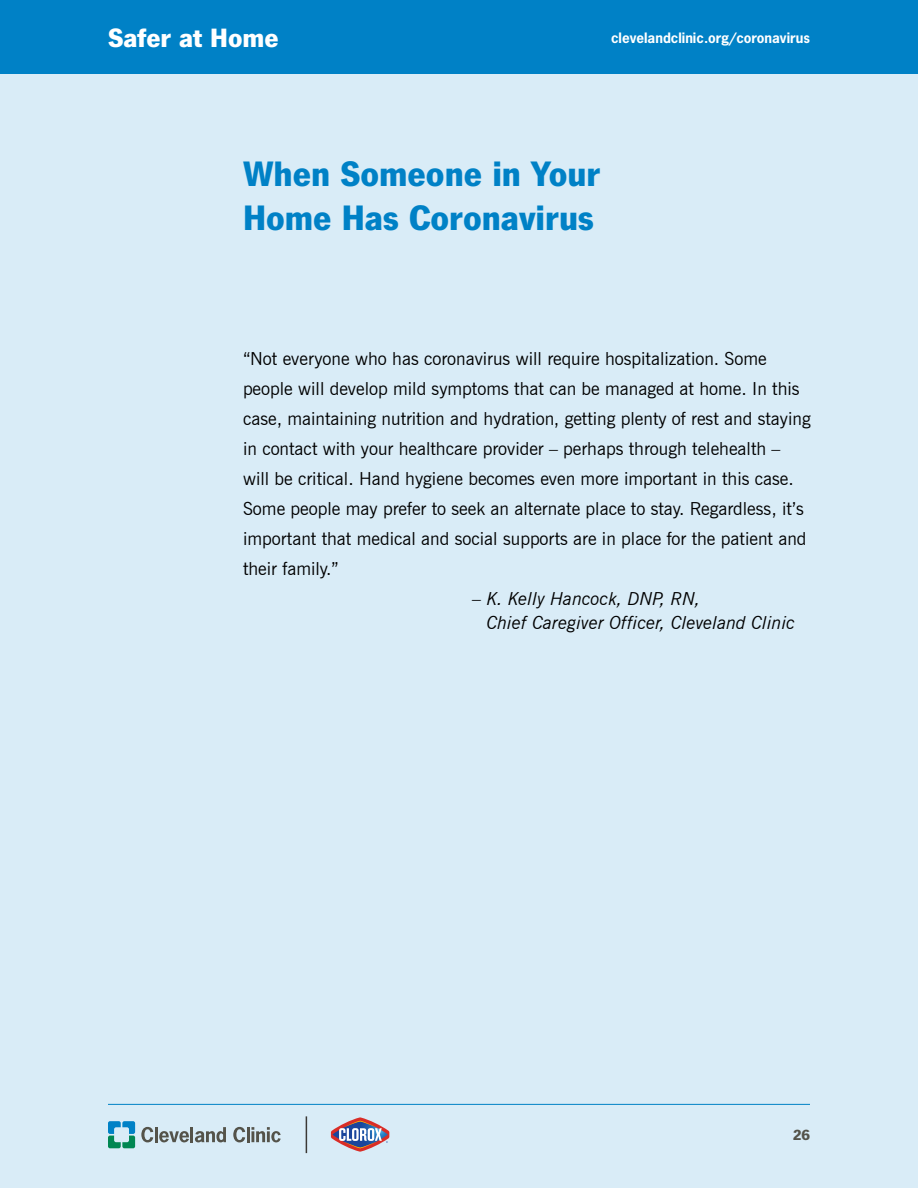
<style>
.page{position:relative;width:918px;height:1188px;background:#fff}
.page>*{position:absolute;margin:0;border:0;box-sizing:border-box;transform-origin:0 0}
.t1{font:900 36px/43.2px "News Gothic LT Std";color:#0081c6}
.t2{font:900 27px "News Gothic LT Std";color:#fff}
.t3{font:18px/30px "News Gothic BT";color:#000}
.t4{font:italic 18px/24px "News Gothic BT";color:#000}
.t5{font:900 15px "News Gothic LT Std";color:#54534a}
.t6{font:700 13.5px "News Gothic Std";color:#fff}
</style>
<div class="page">
<div style="left:0;top:69px;width:918px;height:1119px;background:#d9ecf7"></div>
<hr style="left:108px;top:1104px;width:702px;height:1px;background:#0081c6">
<div style="left:0;top:0;width:918px;height:73px;background:#0081c6"></div>
<svg style="left:141px;top:1127px;width:12px;height:15px"></svg>
<hr style="left:155px;top:1127px;width:3px;height:15px;background:#54534a">
<svg style="left:159px;top:1131px;width:30px;height:11px"></svg>
<hr style="left:190px;top:1127px;width:3px;height:15px;background:#54534a">
<svg style="left:195px;top:1127px;width:31px;height:15px"></svg>
<svg style="left:233px;top:1127px;width:12px;height:15px"></svg>
<hr style="left:247px;top:1127px;width:3px;height:15px;background:#54534a">
<svg style="left:251px;top:1127px;width:30px;height:15px"></svg>
<svg style="left:108px;top:1121px;width:27px;height:27px"></svg>
<svg style="left:331px;top:1117px;width:58px;height:35px"></svg>
<hr style="left:306px;top:1116px;width:1px;height:37px;background:#3b3936">
<h2 class="t2" style="left:108px;top:22px;width:172px">Safer at Home</h2>
<p class="t6" style="left:611px;top:29px;width:200px">clevelandclinic.org/coronavirus</p>
<h1 class="t1" style="left:243px;top:152px;width:359px">When Someone in Your<br>Home Has Coronavirus</h1>
<p class="t3" style="left:243px;top:343px;width:569px">“Not everyone who has coronavirus will require hospitalization. Some people will develop mild symptoms that can be managed at home. In this case, maintaining nutrition and hydration, getting plenty of rest and staying in contact with your healthcare provider – perhaps through telehealth – will be critical. Hand hygiene becomes even more important in this case.<br>Some people may prefer to seek an alternate place to stay. Regardless, it’s important that medical and social supports are in place for the patient and their family.”</p>
<p class="t4" style="left:487px;top:586px;width:310px;text-indent:-14px">– K. Kelly Hancock, DNP, RN,<br>Chief Caregiver Officer, Cleveland Clinic</p>
<p class="t5" style="left:793px;top:1126px;width:18px">26</p>
</div>
